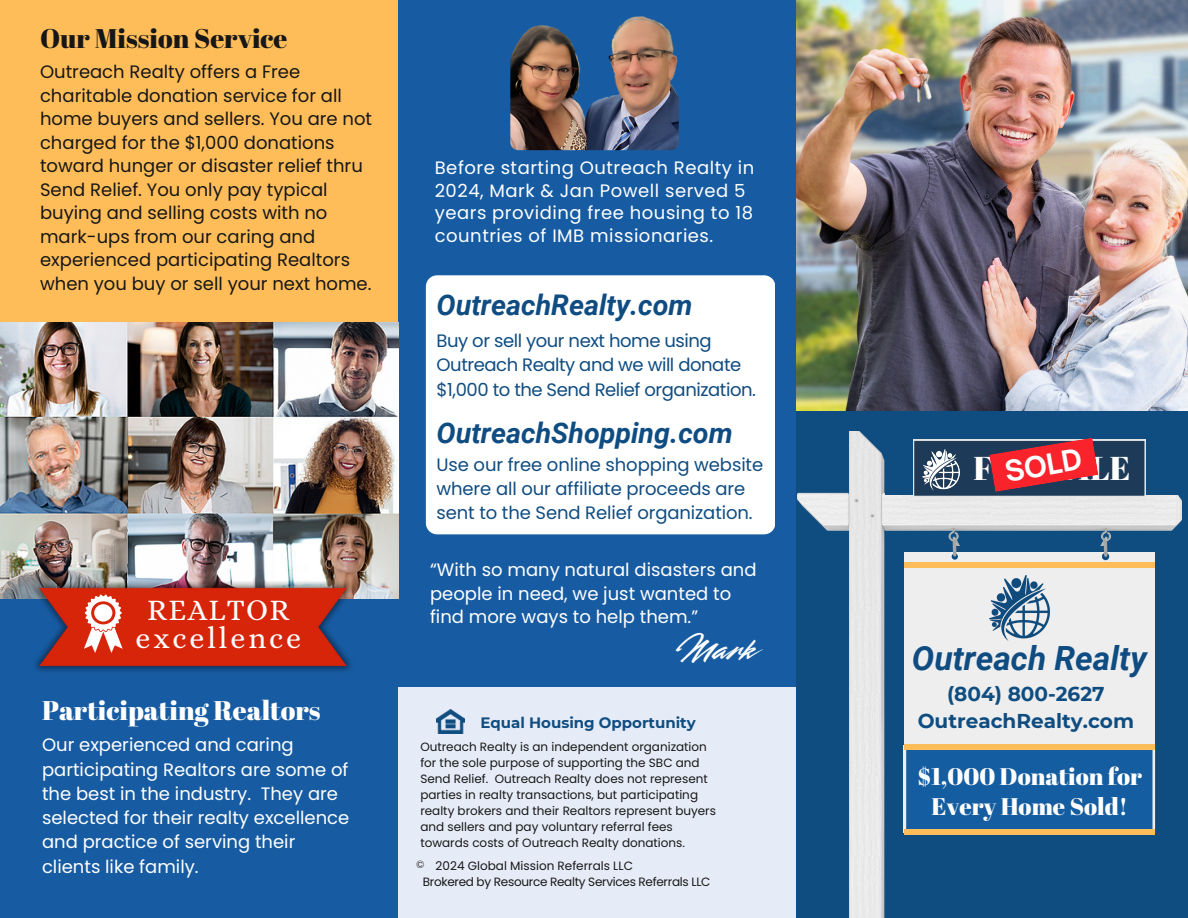
<style>
.page{position:relative;width:1188px;height:918px;background:#fff}
.page>*{position:absolute;margin:0;border:0;box-sizing:border-box;transform-origin:0 0}
.t1{font:italic 700 33.3px "Roboto";color:#0f4c81}
.t2{font:33px "Abril Fatface";color:#fff}
.t3{font:30px "Alice";letter-spacing:.095em;color:#fff}
.t4{font:30px "Alice";letter-spacing:.04em;color:#fff}
.t5{font:italic 700 28.5px "Roboto";color:#0f4c81}
.t6{font:28.5px "Palm Club Script";color:#fff}
.t7{font:700 27.75px "Open Sauce One";color:#fff}
.t8{font:27px "Abril Fatface";color:#fff}
.t9{font:27px "Abril Fatface";color:#171717}
.t10{font:24px "Abril Fatface";color:#fff}
.t11{font:700 19.95px "Montserrat";color:#0f4d81}
.t12{font:18px/23.5px "Poppins";color:#171717}
.t13{font:18px/24.3px "Poppins";color:#fff}
.t14{font:18px/22.5px "Poppins";letter-spacing:.03em;color:#fff}
.t15{font:18px/24.3px "Poppins";letter-spacing:-.005em;color:#0f4c81}
.t16{font:18px/24.3px "Poppins";letter-spacing:-.025em;color:#0f4c81}
.t17{font:700 15px "Montserrat";color:#0f4d81}
.t18{font:12px/15.9px "Poppins";color:#171717}
.t19{font:12px "Poppins";letter-spacing:-.025em;color:#171717}
.t20{font:300 10.5px "Poppins";color:#171717}
</style>
<div class="page">
<div style="left:398px;top:0;width:400px;height:701px;background:#175ca3"></div>
<div style="left:0;top:548px;width:404px;height:370px;background:#175ca3"></div>
<div style="left:398px;top:687px;width:398px;height:231px;background:#e6ecf7"></div>
<div style="left:0;top:0;width:398px;height:361px;background:#ffbd59"></div>
<img style="left:0;top:322px;width:398px;height:277px">
<img style="left:0;top:582px;width:392px;height:90px">
<svg style="left:84px;top:594px;width:39px;height:59px;background:#ec998d"></svg>
<div style="left:796px;top:401px;width:392px;height:517px;background:#0f4d81"></div>
<img style="left:798px;top:432px;width:383px;height:486px">
<div style="left:893px;top:546px;width:295px;height:372px;background:#0f4d81"></div>
<div style="left:885px;top:432px;width:303px;height:63px;background:#0f4d81"></div>
<div style="left:904px;top:552px;width:251px;height:198px;background:#eee"></div>
<svg style="left:1102px;top:553px;width:7px;height:7px"></svg>
<svg style="left:952px;top:553px;width:6px;height:7px"></svg>
<hr style="left:953px;top:541px;width:3px;height:14px;background:#a6a6a6">
<hr style="left:1104px;top:541px;width:3px;height:14px;background:#a6a6a6">
<svg style="left:913px;top:438px;width:233px;height:59px;background:#703f54"></svg>
<img style="left:922px;top:450px;width:38px;height:40px">
<img style="left:989px;top:575px;width:61px;height:66px">
<img style="left:437px;top:710px;width:28px;height:23px">
<img style="left:510px;top:15px;width:169px;height:135px;border-radius:8px">
<img style="left:796px;top:0;width:392px;height:410px">
<div style="left:426px;top:275px;width:349px;height:259px;background:#fff"></div>
<div style="left:904px;top:562px;width:251px;height:5px;background:#ffbd59"></div>
<div style="left:904px;top:750px;width:251px;height:79px;background:#145da0"></div>
<div style="left:904px;top:829px;width:251px;height:6px;background:#ffbd59"></div>
<div style="left:904px;top:744px;width:251px;height:6px;background:#ffbd59"></div>
<p class="t9" style="left:40px;top:19px;width:249px">Our Mission Service</p>
<p class="t12" style="left:40px;top:60px;width:334px">Outreach Realty offers a Free charitable donation service for all home buyers and sellers. You are not charged for the $1,000 donations toward hunger or disaster relief thru Send Relief. You only pay typical buying and selling costs with no mark-ups from our caring and experienced participating Realtors when you buy or sell your next home.</p>
<p class="t4" style="left:147px;top:592px;width:144px">REALTOR</p>
<p class="t3" style="left:135px;top:620px;width:167px">excellence</p>
<p class="t8" style="left:42px;top:692px;width:280px">Participating Realtors</p>
<p class="t13" style="left:42px;top:733px;width:309px">Our experienced and caring participating Realtors are some of the best in the industry. They are selected for their realty excellence and practice of serving their clients like family.</p>
<p class="t14" style="left:435px;top:156px;width:321px">Before starting Outreach Realty in 2024, Mark &amp; Jan Powell served 5 years providing free housing to 18 countries of IMB missionaries.</p>
<h2 class="t5" style="left:437px;top:288px;width:258px">OutreachRealty.com</h2>
<p class="t16" style="left:437px;top:329px;width:321px">Buy or sell your next home using<br>Outreach Realty and we will donate $1,000 to the Send Relief organization.</p>
<p class="t5" style="left:437px;top:416px;width:298px">OutreachShopping.com</p>
<p class="t15" style="left:437px;top:452px;width:328px">Use our free online shopping website where all our affiliate proceeds are sent to the Send Relief organization.</p>
<p class="t13" style="left:430px;top:558px;width:328px;line-height:23.7px">“With so many natural disasters and people in need, we just wanted to find more ways to help them.”</p>
<p class="t6" style="left:679px;top:639px;width:81px">Mark</p>
<h6 class="t17" style="left:480px;top:713px;width:217px">Equal Housing Opportunity</h6>
<p class="t18" style="left:420px;top:739px;width:297px">Outreach Realty is an independent organization for the sole purpose of supporting the SBC and Send Relief. Outreach Realty does not represent parties in realty transactions, but participating realty brokers and their Realtors represent buyers and sellers and pay voluntary referral fees towards costs of Outreach Realty donations.</p>
<p class="t20" style="left:416px;top:857px;width:10px">©</p>
<p class="t18" style="left:436px;top:858px;width:199px">2024 Global Mission Referrals LLC</p>
<h3 class="t19" style="left:423px;top:873px;width:289px">Brokered by Resource Realty Services Referrals LLC</h3>
<h1 class="t7" style="left:1002px;top:455px;width:79px;rotate:-10deg">SOLD</h1>
<p class="t2" style="left:974px;top:445px;width:158px">FOR SALE</p>
<p class="t1" style="left:912px;top:639px;width:236px">Outreach Realty</p>
<p class="t11" style="left:947px;top:682px;width:159px">(804) 800-2627</p>
<p class="t11" style="left:918px;top:709px;width:218px">OutreachRealty.com</p>
<h5 class="t10" style="left:917px;top:759px;width:226px">$1,000 Donation for</h5>
<p class="t10" style="left:932px;top:790px;width:198px">Every Home Sold!</p>
</div>
